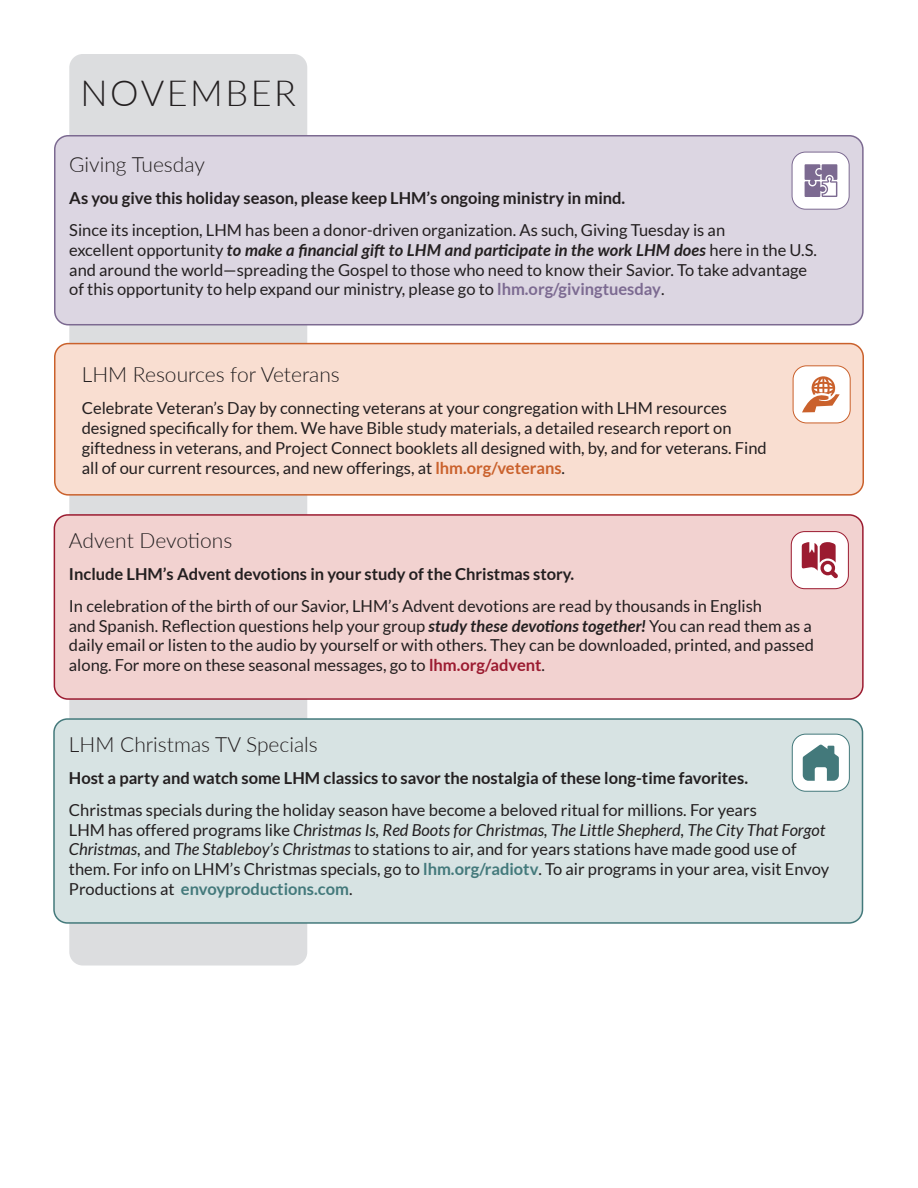
<style>
.page{position:relative;width:918px;height:1188px;background:#fff}
.page>*{position:absolute;margin:0;border:0;box-sizing:border-box;transform-origin:0 0}
.t1{font:300 36px "Lato";letter-spacing:.07em;color:#231f20}
.t2{font:300 21px "Lato";color:#231f20}
.t3{font:16.5px/19.8px "Lato";color:#231f20}
.t4{font:700 16.5px "Lato";color:#231f20}
.s1{font-weight:700;font-style:italic}
.s2{font-weight:700;color:#7c6a91}
.s3{font-weight:700;color:#ca612c}
.s4{font-weight:700;color:#9b1b30}
.s5{font-style:italic}
.s6{font-weight:700;color:#43797b}
</style>
<div class="page">
<div style="left:69px;top:54px;width:238px;height:912px;background:#dcdddf;border-radius:14px"></div>
<div style="left:55px;top:136px;width:808px;height:189px;background:#dcd6e2;border-radius:14px"></div>
<div style="left:54px;top:135px;width:810px;height:190px;border:2px solid #7c6a91;border-radius:14px"></div>
<div style="left:792px;top:152px;width:57px;height:57px;background:#fff;border-radius:14px"></div>
<div style="left:792px;top:152px;width:58px;height:58px;border:1px solid #7c6a91;border-radius:14px"></div>
<svg style="left:805px;top:164px;width:32px;height:33px"></svg>
<div style="left:54px;top:515px;width:809px;height:184px;background:#f2d2d0;border-radius:14px"></div>
<div style="left:54px;top:514px;width:810px;height:186px;border:2px solid #9b1b30;border-radius:14px"></div>
<div style="left:791px;top:532px;width:57px;height:57px;background:#fff;border-radius:14px"></div>
<div style="left:791px;top:531px;width:58px;height:58px;border:1px solid #9b1b30;border-radius:14px"></div>
<svg style="left:802px;top:542px;width:36px;height:36px"></svg>
<div style="left:54px;top:719px;width:808px;height:204px;background:#d7e3e3;border-radius:14px"></div>
<div style="left:53px;top:718px;width:810px;height:206px;border:2px solid #43797b;border-radius:14px"></div>
<div style="left:792px;top:734px;width:57px;height:57px;background:#fff;border-radius:14px"></div>
<div style="left:792px;top:734px;width:58px;height:58px;border:1px solid #43797b;border-radius:14px"></div>
<svg style="left:803px;top:745px;width:36px;height:36px"></svg>
<div style="left:55px;top:344px;width:808px;height:151px;background:#f9ded1;border-radius:14px"></div>
<div style="left:54px;top:343px;width:810px;height:153px;border:2px solid #ca612c;border-radius:14px"></div>
<div style="left:793px;top:366px;width:57px;height:57px;background:#fff;border-radius:14px"></div>
<div style="left:793px;top:365px;width:58px;height:58px;border:1px solid #ca612c;border-radius:14px"></div>
<svg style="left:802px;top:376px;width:38px;height:36px"></svg>
<h1 class="t1" style="left:81px;top:68px;width:217px">NOVEMBER</h1>
<p class="t2" style="left:69px;top:150px;width:137px">Giving Tuesday</p>
<p class="t4" style="left:69px;top:189px;width:558px">As you give this holiday season, please keep LHM’s ongoing ministry in mind.</p>
<p class="t3" style="left:69px;top:220px;width:749px">Since its inception, LHM has been a donor-driven organization. As such, Giving Tuesday is an<br>excellent opportunity <span class="s1">to make a financial gift to LHM and participate in the work LHM does</span> here in the U.S. and around the world—spreading the Gospel to those who need to know their Savior. To take advantage of this opportunity to help expand our ministry, please go to <span class="s2">lhm.org/givingtuesday</span>.</p>
<p class="t2" style="left:82px;top:360px;width:260px">LHM Resources for Veterans</p>
<p class="t3" style="left:82px;top:398px;width:687px">Celebrate Veteran’s Day by connecting veterans at your congregation with LHM resources designed specifically for them. We have Bible study materials, a detailed research report on giftedness in veterans, and Project Connect booklets all designed with, by, and for veterans. Find all of our current resources, and new offerings, at <span class="s3">lhm.org/veterans</span>.</p>
<p class="t2" style="left:69px;top:526px;width:165px">Advent Devotions</p>
<p class="t4" style="left:69px;top:564px;width:507px">Include LHM’s Advent devotions in your study of the Christmas story.</p>
<p class="t3" style="left:69px;top:596px;width:747px">In celebration of the birth of our Savior, LHM’s Advent devotions are read by thousands in English<br>and Spanish. Reflection questions help your group <span class="s1">study these devotions together!</span> You can read them as a daily email or listen to the audio by yourself or with others. They can be downloaded, printed, and passed along. For more on these seasonal messages, go to <span class="s4">lhm.org/advent</span>.</p>
<p class="t2" style="left:69px;top:730px;width:250px">LHM Christmas TV Specials</p>
<p class="t4" style="left:69px;top:769px;width:681px">Host a party and watch some LHM classics to savor the nostalgia of these long-time favorites.</p>
<p class="t3" style="left:69px;top:800px;width:762px">Christmas specials during the holiday season have become a beloved ritual for millions. For years<br>LHM has offered programs like <span class="s5">Christmas Is, Red Boots for Christmas, The Little Shepherd, The City That Forgot Christmas,</span> and <span class="s5">The Stableboy’s Christmas</span> to stations to air, and for years stations have made good use of them. For info on LHM’s Christmas specials, go to <span class="s6">lhm.org/radiotv</span>. To air programs in your area, visit Envoy Productions at <span class="s6">envoyproductions.com</span>.</p>
</div>
